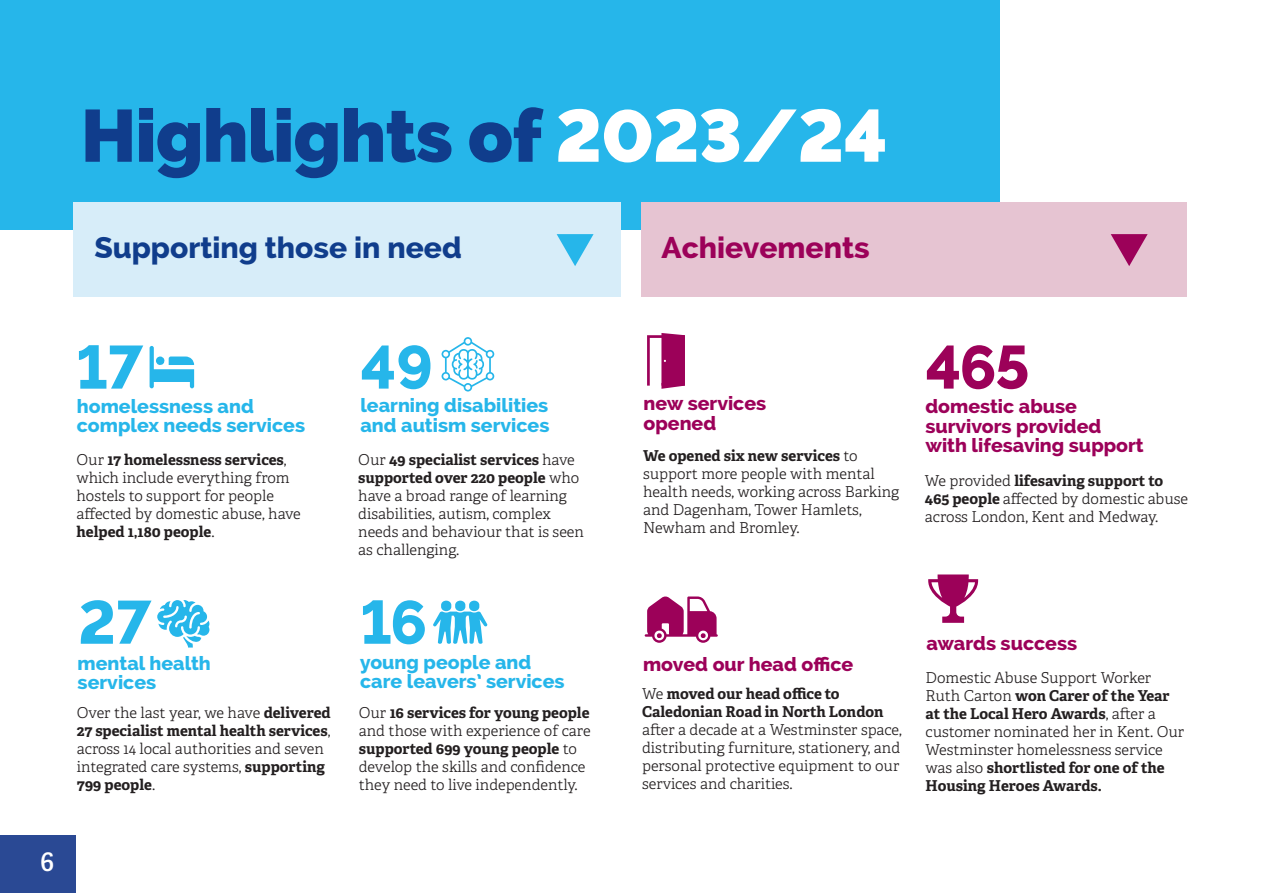
<style>
.page{position:relative;width:1263px;height:893px;background:#fff}
.page>*{position:absolute;margin:0;border:0;box-sizing:border-box;transform-origin:0 0}
.SECTION_HEADING_H1{font:900 73.65px "Raleway";letter-spacing:-.01em;color:#103d8c}
.h2_subhead{font:800 60.75px "Raleway";color:#26b6ea}
.h2_subhead-2{font:800 60.75px "Raleway";color:#9c0159}
.h2_subhead-3{font:800 30px "Raleway";color:#103d8c}
.h2_subhead-4{font:800 30px "Raleway";color:#9c0159}
.t1{font:600 25.5px "Adelle";color:#fff}
.h2_subhead-5{font:800 19.5px/19.5px "Raleway";color:#26b6ea}
.h2_subhead-6{font:800 19.5px/19.5px "Raleway";color:#9c0159}
.body{font:300 15px/18px "Adelle";color:#231f20}
.s1{color:#fff}
.s2{font-weight:700}
</style>
<div class="page">
<div style="left:0;top:0;width:999px;height:230px;background:#26b6ea"></div>
<div style="left:74px;top:202px;width:547px;height:95px;background:#d7edf9"></div>
<svg style="left:557px;top:234px;width:36px;height:32px"></svg>
<div style="left:641px;top:202px;width:545px;height:95px;background:#e6c4d2"></div>
<svg style="left:1111px;top:234px;width:37px;height:32px"></svg>
<svg style="left:647px;top:333px;width:38px;height:56px"></svg>
<svg style="left:645px;top:596px;width:73px;height:47px"></svg>
<svg style="left:928px;top:574px;width:50px;height:49px"></svg>
<svg style="left:157px;top:600px;width:52px;height:48px"></svg>
<svg style="left:433px;top:612px;width:55px;height:32px"></svg>
<div style="left:441px;top:601px;width:10px;height:10px;background:#26b6ea;border-radius:5px"></div>
<div style="left:469px;top:601px;width:10px;height:10px;background:#26b6ea;border-radius:5px"></div>
<div style="left:455px;top:601px;width:10px;height:10px;background:#26b6ea;border-radius:5px"></div>
<svg style="left:150px;top:346px;width:44px;height:42px"></svg>
<svg style="left:441px;top:337px;width:53px;height:55px"></svg>
<div style="left:0;top:836px;width:75px;height:57px;background:#2a4994"></div>
<p class="SECTION_HEADING_H1" style="left:81px;top:93px;width:808px">Highlights of <span class="s1">2023/24</span></p>
<p class="h2_subhead-3" style="left:94px;top:230px;width:369px">Supporting those in need</p>
<p class="h2_subhead-4" style="left:662px;top:230px;width:209px">Achievements</p>
<h3 class="t1" style="left:40px;top:846px;width:15px">6</h3>
<p class="h2_subhead" style="left:76px;top:333px;width:68px">17</p>
<p class="h2_subhead-5" style="left:77px;top:396px;width:230px">homelessness and complex needs services</p>
<p class="body" style="left:77px;top:451px;width:226px">Our <span class="s2">17 homelessness services</span>, which include everything from hostels to support for people affected by domestic abuse, have <span class="s2">helped 1,180 people</span>.</p>
<p class="h2_subhead" style="left:78px;top:588px;width:74px">27</p>
<p class="h2_subhead" style="left:360px;top:333px;width:74px">49</p>
<p class="h2_subhead-2" style="left:925px;top:333px;width:106px">465</p>
<p class="h2_subhead-6" style="left:644px;top:394px;width:124px">new services opened</p>
<p class="h2_subhead-5" style="left:360px;top:396px;width:191px">learning disabilities and autism services</p>
<p class="h2_subhead-6" style="left:925px;top:397px;width:220px">domestic abuse survivors provided with lifesaving support</p>
<p class="body" style="left:643px;top:446px;width:258px"><span class="s2">We opened six new services</span> to support more people with mental health needs, working across Barking and Dagenham, Tower Hamlets,<br>Newham and Bromley.</p>
<p class="body" style="left:358px;top:451px;width:227px">Our <span class="s2">49 specialist services</span> have <span class="s2">supported over 220 people</span> who have a broad range of learning disabilities, autism, complex needs and behaviour that is seen as challenging.</p>
<p class="body" style="left:925px;top:472px;width:265px">We provided <span class="s2">lifesaving support to<br>465 people</span> affected by domestic abuse across London, Kent and Medway.</p>
<p class="h2_subhead" style="left:360px;top:588px;width:68px">16</p>
<p class="h2_subhead-6" style="left:927px;top:633px;width:152px">awards success</p>
<p class="h2_subhead-5" style="left:78px;top:653px;width:135px">mental health services</p>
<p class="h2_subhead-5" style="left:360px;top:652px;width:206px">young people and care leavers’ services</p>
<p class="h2_subhead-6" style="left:643px;top:654px;width:212px">moved our head office</p>
<p class="body" style="left:642px;top:685px;width:261px">We <span class="s2">moved our head office to Caledonian Road in North London </span>after a decade at a Westminster space, distributing furniture, stationery, and personal protective equipment to our services and charities.</p>
<p class="body" style="left:77px;top:703px;width:255px">Over the last year, we have <span class="s2">delivered<br>27 specialist mental health services</span>, across 14 local authorities and seven integrated care systems, <span class="s2">supporting<br>799 people</span>.</p>
<p class="body" style="left:359px;top:703px;width:233px">Our <span class="s2">16 services for young people </span>and those with experience of care <span class="s2">supported 699 young people</span> to develop the skills and confidence they need to live independently.</p>
<p class="body" style="left:925px;top:669px;width:260px">Domestic Abuse Support Worker<br>Ruth Carton <span class="s2">won Carer of the Year at the Local Hero Awards</span>, after a customer nominated her in Kent. Our<br>Westminster homelessness service was also <span class="s2">shortlisted for one of the<br>Housing Heroes Awards.</span></p>
</div>
